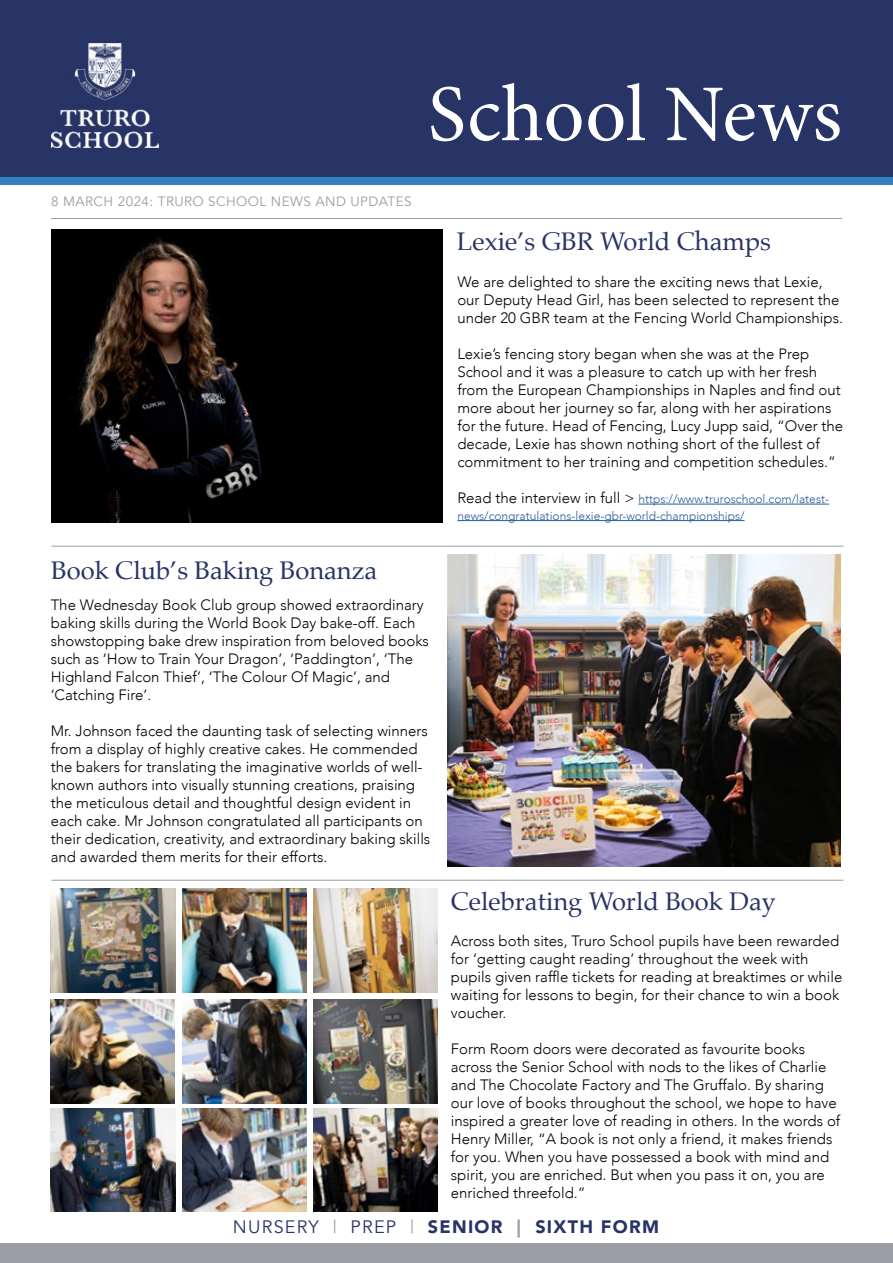
<style>
.page{position:relative;width:893px;height:1263px;background:#fff}
.page>*{position:absolute;margin:0;border:0;box-sizing:border-box;transform-origin:0 0}
.t1{font:80.55px "Minion Pro";color:#fff}
.t2{font:25.5px "Palatino";color:#273465}
.t3{font:900 18px "Avenir";letter-spacing:.07em;color:#273465}
.t4{font:300 15px/18px "Avenir";color:#000}
.t5{font:13.5px "Avenir";letter-spacing:.03em;color:#9b9ea2}
.t6{font:300 12px/16.5px "Avenir";color:#275b9b}
.s1{font-size:15px;color:#000}
.s2{font-weight:400}
.s3{font-weight:400;color:#9b9ea2}
.s4{color:#9b9ea2}
</style>
<div class="page">
<div style="left:0;top:0;width:893px;height:181px;background:#273465"></div>
<img style="left:51px;top:43px;width:107px;height:105px">
<hr style="left:51px;top:218px;width:791px;height:1px;background:#9b9ea2">
<div style="left:0;top:1243px;width:893px;height:20px;background:#9b9ea2"></div>
<img style="left:447px;top:554px;width:394px;height:313px">
<hr style="left:51px;top:880px;width:792px;height:1px;background:#9b9ea2">
<img style="left:51px;top:889px;width:125px;height:104px">
<hr style="left:51px;top:546px;width:792px;height:1px;background:#9b9ea2">
<hr style="left:638px;top:504px;width:191px;height:1px;background:#275b9b">
<hr style="left:457px;top:520px;width:288px;height:1px;background:#275b9b">
<img style="left:52px;top:229px;width:391px;height:293px">
<div style="left:0;top:177px;width:893px;height:8px;background:#3381c4"></div>
<img style="left:182px;top:889px;width:125px;height:104px">
<img style="left:50px;top:999px;width:125px;height:104px">
<img style="left:182px;top:999px;width:125px;height:104px">
<img style="left:313px;top:889px;width:125px;height:104px">
<img style="left:313px;top:999px;width:125px;height:104px">
<img style="left:51px;top:1108px;width:125px;height:104px">
<img style="left:182px;top:1108px;width:125px;height:104px">
<img style="left:313px;top:1108px;width:125px;height:104px">
<h1 class="t1" style="left:428px;top:60px;width:416px">School News</h1>
<p class="t5" style="left:51px;top:193px;width:362px">8 MARCH 2024: TRURO SCHOOL NEWS AND UPDATES</p>
<h2 class="t2" style="left:457px;top:220px;width:316px">Lexie’s GBR World Champs</h2>
<p class="t4" style="left:457px;top:273px;width:387px">We are delighted to share the exciting news that Lexie, our Deputy Head Girl, has been selected to represent the under 20 GBR team at the Fencing World Championships.</p>
<p class="t4" style="left:457px;top:345px;width:387px">Lexie’s fencing story began when she was at the Prep School and it was a pleasure to catch up with her fresh from the European Championships in Naples and find out more about her journey so far, along with her aspirations for the future. Head of Fencing, Lucy Jupp said, “Over the decade, Lexie has shown nothing short of the fullest of commitment to her training and competition schedules.”</p>
<p class="t6" style="left:457px;top:491px;width:373px"><span class="s1">Read the interview in full &gt;</span> https://www.truroschool.com/latest&shy;news/congratulations-lexie-gbr-world-championships/</p>
<h2 class="t2" style="left:51px;top:549px;width:327px">Book Club’s Baking Bonanza</h2>
<p class="t4" style="left:51px;top:596px;width:380px">The Wednesday Book Club group showed extraordinary baking skills during the World Book Day bake-off. Each showstopping bake drew inspiration from beloved books such as ‘How to Train Your Dragon’, ‘Paddington’, ‘The Highland Falcon Thief’, ‘The Colour Of Magic’, and ‘Catching Fire’.</p>
<p class="t4" style="left:51px;top:722px;width:381px">Mr. Johnson faced the daunting task of selecting winners from a display of highly creative cakes. He commended the bakers for translating the imaginative worlds of well&shy;known authors into visually stunning creations, praising the meticulous detail and thoughtful design evident in each cake. Mr Johnson congratulated all participants on their dedication, creativity, and extraordinary baking skills and awarded them merits for their efforts.</p>
<h2 class="t2" style="left:451px;top:880px;width:327px">Celebrating World Book Day</h2>
<p class="t4" style="left:451px;top:932px;width:393px">Across both sites, Truro School pupils have been rewarded for ‘getting caught reading’ throughout the week with pupils given raffle tickets for reading at breaktimes or while waiting for lessons to begin, for their chance to win a book voucher.</p>
<p class="t4" style="left:451px;top:1040px;width:391px">Form Room doors were decorated as favourite books across the Senior School with nods to the likes of Charlie and The Chocolate Factory and The Gruffalo. By sharing our love of books throughout the school, we hope to have inspired a greater love of reading in others. In the words of Henry Miller, “A book is not only a friend, it makes friends for you. When you have possessed a book with mind and spirit, you are enriched. But when you pass it on, you are enriched threefold.”</p>
<p class="t3" style="left:233px;top:1211px;width:428px"><span class="s2">NURSERY</span> <span class="s3">|</span> <span class="s2">PREP</span> <span class="s3">|</span> SENIOR <span class="s4">|</span> SIXTH FORM</p>
</div>
